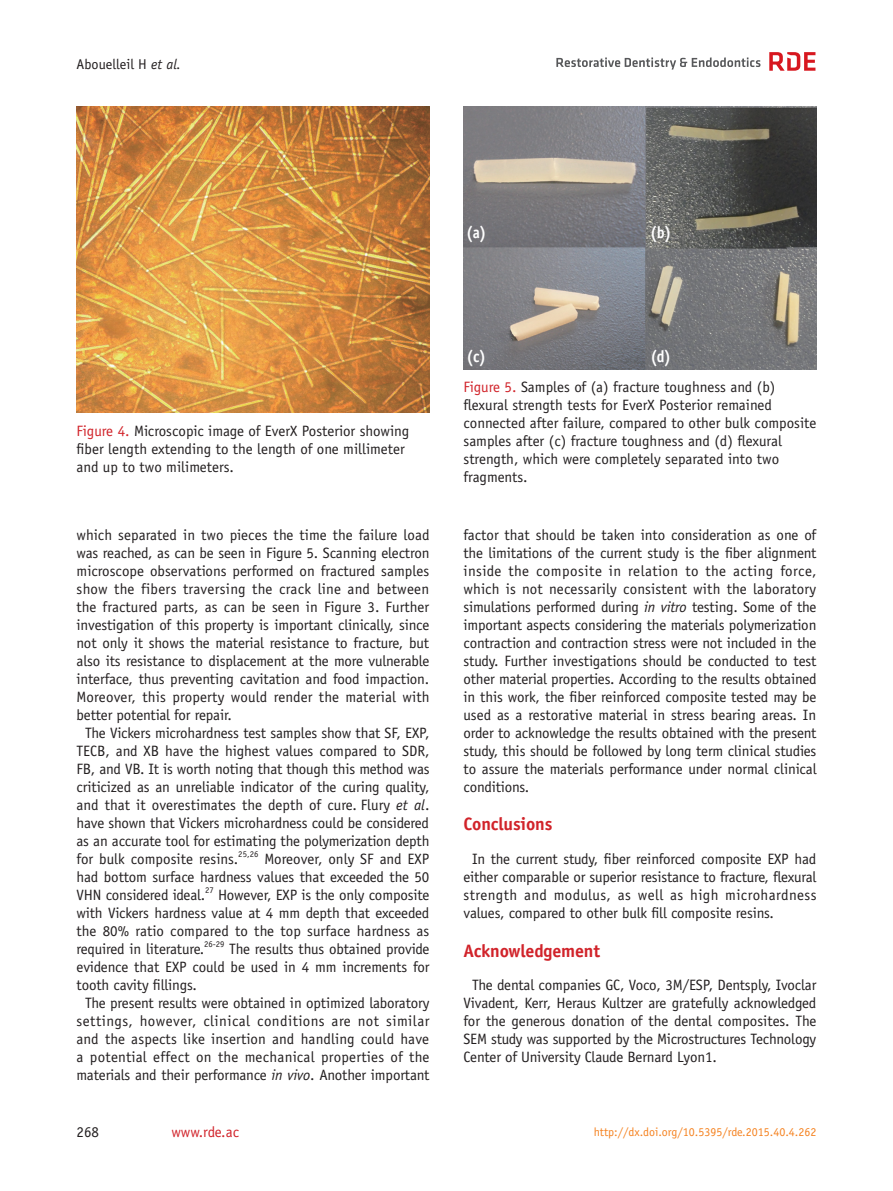
<style>
.page{position:relative;width:893px;height:1191px;background:#fff}
.page>*{position:absolute;margin:0;border:0;box-sizing:border-box;transform-origin:0 0}
.t1{font:700 18px "Officina Sans Std";letter-spacing:-.01em;color:#d1232a}
.t2{font:700 16.5px "Officina Sans Std";color:#fff;scale:.9 1}
.t3{font:15px/18px "Officina Sans Std";letter-spacing:-.005em;color:#231f20;text-align:justify}
.t4{font:15px "Officina Sans Std";letter-spacing:.02em;color:#231f20}
.t5{font:15px "Officina Sans Std";letter-spacing:.035em;color:#231f20}
.t6{font:15px "Officina Sans Std";letter-spacing:.015em;color:#231f20}
.t7{font:15px "Officina Sans Std";color:#d1232a}
.t8{font:14.25px "Officina Sans Std";color:#231f20}
.t9{font:12px "Officina Sans Std";color:#f58220}
.t10{font:8.7px "Officina Sans Std";letter-spacing:-.01em;color:#231f20}
.s1{font-style:italic}
.s2{color:#d1232a}
</style>
<div class="page">
<svg style="left:556px;top:57px;width:204px;height:13px"></svg>
<svg style="left:769px;top:52px;width:46px;height:19px"></svg>
<img style="left:463px;top:106px;width:353px;height:263px">
<img style="left:77px;top:106px;width:352px;height:307px">
<p class="t8" style="left:77px;top:55px;width:106px">Abouelleil H <span class="s1">et al.</span></p>
<p class="t2" style="left:466px;top:222px;width:24px">(a)</p>
<p class="t2" style="left:650px;top:222px;width:25px">(b)</p>
<p class="t3" style="left:77px;top:422px;width:334px;text-align:left"><span class="s2">Figure 4.</span> Microscopic image of EverX Posterior showing fiber length extending to the length of one millimeter and up to two milimeters.</p>
<p class="t3" style="left:77px;top:526px;width:355px">which separated in two pieces the time the failure load</p>
<p class="t3" style="left:77px;top:544px;width:354px">was reached, as can be seen in Figure 5. Scanning electron</p>
<p class="t3" style="left:77px;top:562px;width:354px">microscope observations performed on fractured samples</p>
<p class="t4" style="left:77px;top:580px;width:354px">show the fibers traversing the crack line and between</p>
<p class="t3" style="left:77px;top:598px;width:354px">the fractured parts, as can be seen in Figure 3. Further</p>
<p class="t3" style="left:77px;top:616px;width:354px">investigation of this property is important clinically, since</p>
<p class="t3" style="left:77px;top:634px;width:354px">not only it shows the material resistance to fracture, but</p>
<p class="t3" style="left:77px;top:652px;width:354px">also its resistance to displacement at the more vulnerable</p>
<p class="t3" style="left:77px;top:670px;width:354px">interface, thus preventing cavitation and food impaction.</p>
<p class="t6" style="left:77px;top:688px;width:355px">Moreover, this property would render the material with</p>
<p class="t3" style="left:77px;top:706px;width:157px">better potential for repair.</p>
<p class="t3" style="left:85px;top:724px;width:346px">The Vickers microhardness test samples show that SF, EXP,</p>
<p class="t3" style="left:77px;top:742px;width:354px">TECB, and XB have the highest values compared to SDR,</p>
<p class="t3" style="left:77px;top:760px;width:355px">FB, and VB. It is worth noting that though this method was</p>
<p class="t3" style="left:77px;top:778px;width:354px">criticized as an unreliable indicator of the curing quality,</p>
<p class="t3" style="left:77px;top:796px;width:354px">and that it overestimates the depth of cure. Flury <span class="s1">et al</span>.</p>
<p class="t3" style="left:77px;top:814px;width:354px">have shown that Vickers microhardness could be considered</p>
<p class="t3" style="left:77px;top:832px;width:354px">as an accurate tool for estimating the polymerization depth</p>
<p class="t3" style="left:77px;top:850px;width:163px">for bulk composite resins.</p>
<p class="t10" style="left:238px;top:849px;width:22px">25,26</p>
<p class="t3" style="left:77px;top:850px;width:354px;text-indent:188px">Moreover, only SF and EXP had bottom surface hardness values that exceeded the 50<br>VHN considered ideal.</p>
<p class="t10" style="left:205px;top:885px;width:10px">27</p>
<p class="t3" style="left:77px;top:886px;width:354px;text-indent:142px">However, EXP is the only composite with Vickers hardness value at 4 mm depth that exceeded the 80% ratio compared to the top surface hardness as required in literature.</p>
<p class="t10" style="left:204px;top:939px;width:22px">26-29</p>
<p class="t3" style="left:229px;top:940px;width:202px">The results thus obtained provide</p>
<p class="t3" style="left:77px;top:958px;width:355px">evidence that EXP could be used in 4 mm increments for</p>
<p class="t3" style="left:77px;top:976px;width:122px">tooth cavity fillings.</p>
<p class="t3" style="left:85px;top:994px;width:346px">The present results were obtained in optimized laboratory</p>
<p class="t5" style="left:77px;top:1012px;width:354px">settings, however, clinical conditions are not similar</p>
<p class="t3" style="left:77px;top:1030px;width:354px">and the aspects like insertion and handling could have</p>
<p class="t4" style="left:77px;top:1048px;width:355px">a potential effect on the mechanical properties of the</p>
<p class="t3" style="left:77px;top:1066px;width:354px">materials and their performance <span class="s1">in vivo</span>. Another important</p>
<p class="t3" style="left:77px;top:1122px;width:24px">268</p>
<p class="t7" style="left:172px;top:1122px;width:69px">www.rde.ac</p>
<p class="t2" style="left:467px;top:346px;width:23px">(c)</p>
<p class="t2" style="left:650px;top:346px;width:25px">(d)</p>
<p class="t3" style="left:463px;top:378px;width:354px;text-align:left"><span class="s2">Figure 5.</span> Samples of (a) fracture toughness and (b) flexural strength tests for EverX Posterior remained connected after failure, compared to other bulk composite samples after (c) fracture toughness and (d) flexural strength, which were completely separated into two fragments.</p>
<p class="t3" style="left:463px;top:526px;width:355px">factor that should be taken into consideration as one of the limitations of the current study is the fiber alignment inside the composite in relation to the acting force, which is not necessarily consistent with the laboratory simulations performed during <span class="s1">in vitro</span> testing. Some of the important aspects considering the materials polymerization contraction and contraction stress were not included in the study. Further investigations should be conducted to test other material properties. According to the results obtained in this work, the fiber reinforced composite tested may be used as a restorative material in stress bearing areas. In order to acknowledge the results obtained with the present study, this should be followed by long term clinical studies to assure the materials performance under normal clinical conditions.</p>
<p class="t1" style="left:463px;top:813px;width:90px">Conclusions</p>
<p class="t3" style="left:463px;top:850px;width:355px;text-indent:9px">In the current study, fiber reinforced composite EXP had either comparable or superior resistance to fracture, flexural strength and modulus, as well as high microhardness values, compared to other bulk fill composite resins.</p>
<p class="t1" style="left:463px;top:939px;width:138px">Acknowledgement</p>
<p class="t3" style="left:463px;top:976px;width:355px;text-indent:9px">The dental companies GC, Voco, 3M/ESP, Dentsply, Ivoclar Vivadent, Kerr, Heraus Kultzer are gratefully acknowledged for the generous donation of the dental composites. The SEM study was supported by the Microstructures Technology Center of University Claude Bernard Lyon1.</p>
<p class="t9" style="left:594px;top:1124px;width:224px">http://dx.doi.org/10.5395/rde.2015.40.4.262</p>
</div>
